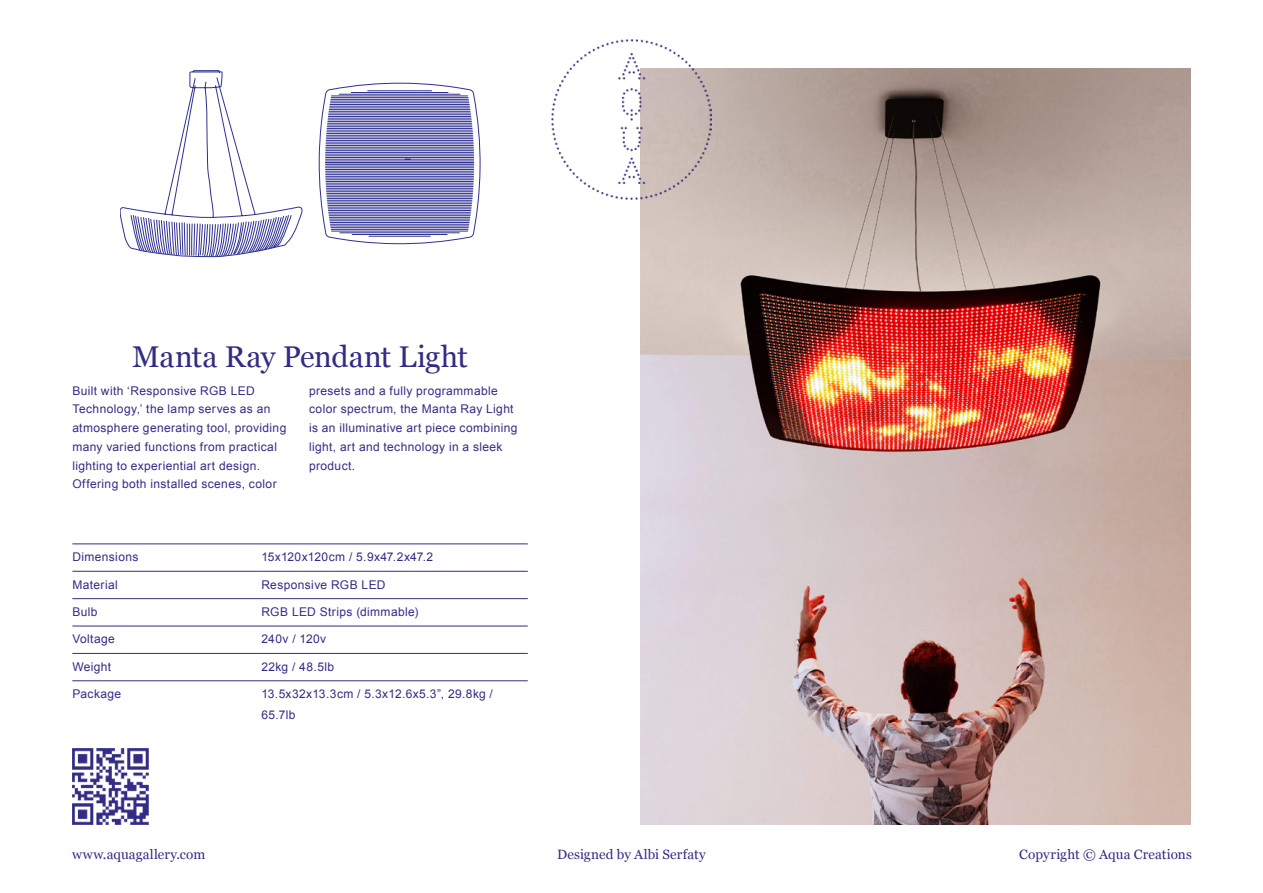
<style>
.page{position:relative;width:1263px;height:893px;background:#fff}
.page>*{position:absolute;margin:0;border:0;box-sizing:border-box;transform-origin:0 0}
.t1{font:30px "Georgia";letter-spacing:-.015em;color:#332c84}
.Details{font:13.5px "Georgia";letter-spacing:.01em;color:#332c84}
.Body{font:12px/18.8px "Arial";letter-spacing:.03em;color:#332c84}
.Info{font:12px/21px "Arial";letter-spacing:.03em;color:#332c84}
</style>
<div class="page">
<img style="left:72px;top:748px;width:77px;height:77px">
<img style="left:640px;top:68px;width:551px;height:757px">
<svg style="left:319px;top:83px;width:161px;height:161px"></svg>
<svg style="left:120px;top:70px;width:182px;height:187px"></svg>
<hr style="left:72px;top:543px;width:456px;height:1px;background:#332c84">
<hr style="left:72px;top:571px;width:456px;height:1px;background:#332c84">
<hr style="left:72px;top:598px;width:456px;height:1px;background:#332c84">
<hr style="left:72px;top:626px;width:456px;height:1px;background:#332c84">
<hr style="left:72px;top:653px;width:456px;height:1px;background:#332c84">
<hr style="left:72px;top:680px;width:456px;height:1px;background:#332c84">
<img style="left:552px;top:40px;width:159px;height:159px">
<p class="t1" style="left:132px;top:335px;width:337px">Manta Ray Pendant Light</p>
<p class="Body" style="left:72px;top:381px;width:215px">Built with ‘Responsive RGB LED Technology,’ the lamp serves as an atmosphere generating tool, providing many varied functions from practical lighting to experiential art design.<br>Offering both installed scenes, color</p>
<p class="Body" style="left:309px;top:381px;width:210px">presets and a fully programmable color spectrum, the Manta Ray Light is an illuminative art piece combining light, art and technology in a sleek product.</p>
<p class="Info" style="left:72px;top:547px;width:68px">Dimensions</p>
<p class="Info" style="left:261px;top:547px;width:173px">15x120x120cm / 5.9x47.2x47.2</p>
<p class="Info" style="left:72px;top:574px;width:47px">Material</p>
<p class="Info" style="left:261px;top:574px;width:126px">Responsive RGB LED</p>
<p class="Info" style="left:72px;top:601px;width:27px">Bulb</p>
<p class="Info" style="left:261px;top:601px;width:159px">RGB LED Strips (dimmable)</p>
<p class="Info" style="left:72px;top:629px;width:44px">Voltage</p>
<p class="Info" style="left:261px;top:629px;width:66px">240v / 120v</p>
<p class="Info" style="left:72px;top:656px;width:40px">Weight</p>
<p class="Info" style="left:261px;top:656px;width:74px">22kg / 48.5lb</p>
<p class="Info" style="left:72px;top:684px;width:50px">Package</p>
<p class="Info" style="left:261px;top:684px;width:233px">13.5x32x13.3cm / 5.3x12.6x5.3”, 29.8kg /<br>65.7lb</p>
<p class="Details" style="left:72px;top:844px;width:135px">www.aquagallery.com</p>
<p class="Details" style="left:557px;top:844px;width:150px">Designed by Albi Serfaty</p>
<p class="Details" style="left:1019px;top:844px;width:174px">Copyright © Aqua Creations</p>
</div>
